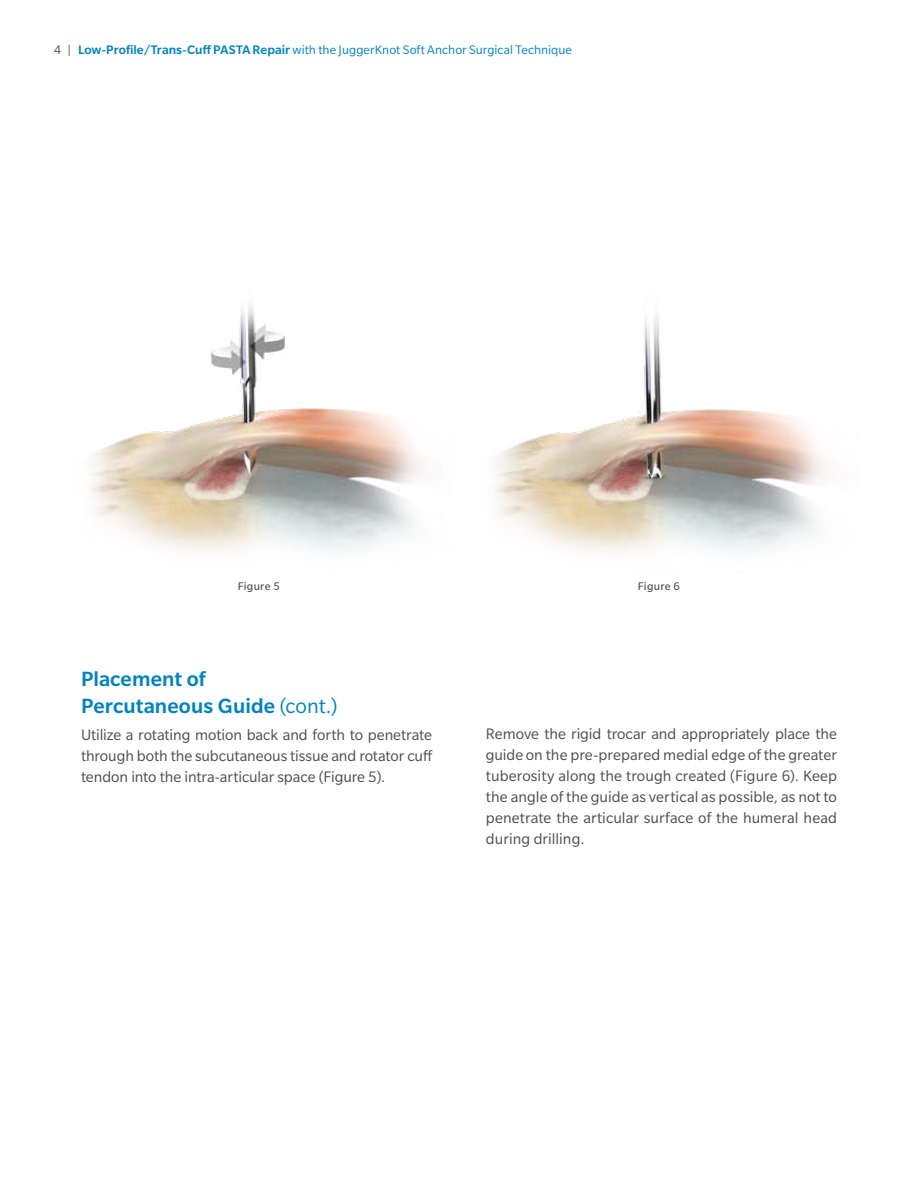
<style>
.page{position:relative;width:918px;height:1188px;background:#fff}
.page>*{position:absolute;margin:0;border:0;box-sizing:border-box;transform-origin:0 0}
.t1{font:500 22.5px/27px "Slate Pro";letter-spacing:.005em;color:#0083bf}
.t2{font:16.5px/21px "Slate Pro";color:#4d4d4f;text-align:justify}
.t3{font:13.5px "Slate Pro";letter-spacing:.005em;color:#0083bf}
.t4{font:12px "Slate Pro";letter-spacing:.025em;color:#4d4d4f}
.s1{color:#4d4d4f}
.s2{font-weight:500}
.s3{font-weight:400}
</style>
<div class="page">
<img style="left:91px;top:305px;width:332px;height:246px">
<img style="left:495px;top:313px;width:332px;height:239px">
<p class="t3" style="left:54px;top:43px;width:519px"><span class="s1">4 |</span> <span class="s2">Low-Profile/Trans-Cuff PASTA Repair</span> with the JuggerKnot Soft Anchor Surgical Technique</p>
<p class="t4" style="left:238px;top:580px;width:43px">Figure 5</p>
<p class="t4" style="left:638px;top:580px;width:43px">Figure 6</p>
<h1 class="t1" style="left:81px;top:665px;width:258px">Placement of<br>Percutaneous Guide <span class="s3">(cont.)</span></h1>
<p class="t2" style="left:81px;top:724px;width:353px">Utilize a rotating motion back and forth to penetrate through both the subcutaneous tissue and rotator cuff tendon into the intra-articular space (Figure 5).</p>
<p class="t2" style="left:486px;top:724px;width:353px">Remove the rigid trocar and appropriately place the guide on the pre-prepared medial edge of the greater tuberosity along the trough created (Figure 6). Keep the angle of the guide as vertical as possible, as not to penetrate the articular surface of the humeral head during drilling.</p>
</div>
